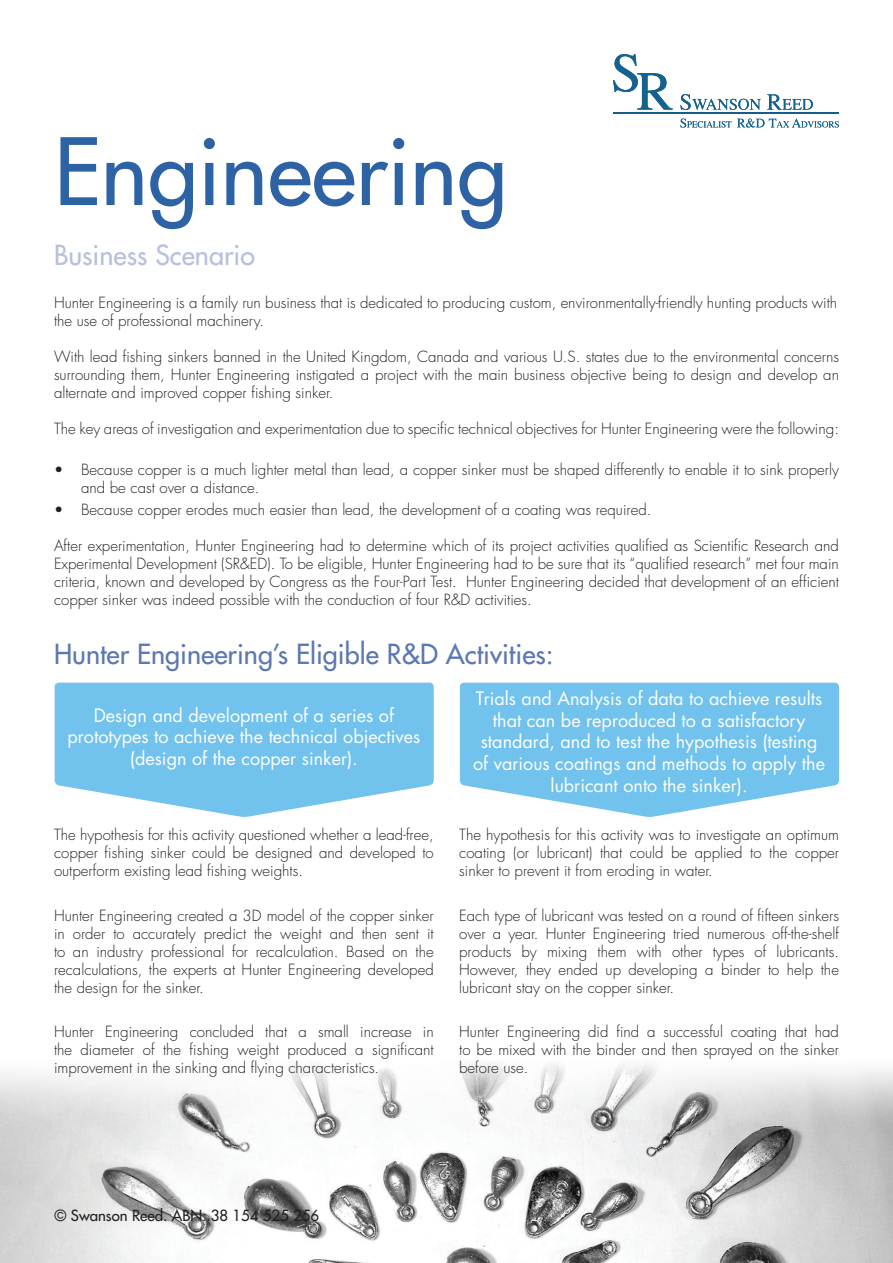
<style>
.page{position:relative;width:893px;height:1263px;background:#fff}
.page>*{position:absolute;margin:0;border:0;box-sizing:border-box;transform-origin:0 0}
.t1{font:500 90px "Futura Std";color:#2d63a4}
.t2{font:500 27px "Futura Std";color:#5c78b3}
.t3{font:500 27px "Futura Std";color:#b7c0dd}
.t4{font:18px/21.6px "Futura Std";color:#fff;text-align:center}
.t5{font:300 15px/18px "Futura Std";color:#231f20;text-align:justify}
.t6{font:500 15px "Futura Std";color:#231f20}
</style>
<div class="page">
<img style="left:0;top:1063px;width:893px;height:200px">
<svg style="left:680px;top:119px;width:51px;height:9px"></svg>
<svg style="left:613px;top:54px;width:60px;height:56px"></svg>
<svg style="left:680px;top:94px;width:81px;height:16px"></svg>
<svg style="left:767px;top:94px;width:46px;height:16px"></svg>
<hr style="left:613px;top:112px;width:226px;height:2px;background:#15628e">
<svg style="left:737px;top:119px;width:102px;height:9px"></svg>
<svg style="left:55px;top:683px;width:379px;height:134px;background:#82c9ef"></svg>
<svg style="left:460px;top:683px;width:379px;height:134px;background:#82c9ef"></svg>
<h1 class="t1" style="left:54px;top:115px;width:455px">Engineering</h1>
<h2 class="t3" style="left:54px;top:238px;width:202px">Business Scenario</h2>
<p class="t5" style="left:54px;top:294px;width:785px">Hunter Engineering is a family run business that is dedicated to producing custom, environmentally-friendly hunting products with the use of professional machinery.</p>
<p class="t5" style="left:54px;top:348px;width:786px">With lead fishing sinkers banned in the United Kingdom, Canada and various U.S. states due to the environmental concerns surrounding them, Hunter Engineering instigated a project with the main business objective being to design and develop an alternate and improved copper fishing sinker.</p>
<p class="t5" style="left:54px;top:420px;width:786px">The key areas of investigation and experimentation due to specific technical objectives for Hunter Engineering were the following:</p>
<p class="t5" style="left:81px;top:461px;width:759px;text-indent:-27px">• Because copper is a much lighter metal than lead, a copper sinker must be shaped differently to enable it to sink properly and be cast over a distance.</p>
<p class="t5" style="left:54px;top:501px;width:599px">• Because copper erodes much easier than lead, the development of a coating was required.</p>
<p class="t5" style="left:54px;top:537px;width:786px">After experimentation, Hunter Engineering had to determine which of its project activities qualified as Scientific Research and Experimental Development (SR&amp;ED). To be eligible, Hunter Engineering had to be sure that its “qualified research” met four main criteria, known and developed by Congress as the Four-Part Test. Hunter Engineering decided that development of an efficient copper sinker was indeed possible with the conduction of four R&amp;D activities.</p>
<h2 class="t2" style="left:54px;top:637px;width:501px">Hunter Engineering’s Eligible R&amp;D Activities:</h2>
<p class="t4" style="left:68px;top:704px;width:354px">Design and development of a series of prototypes to achieve the technical objectives (design of the copper sinker).</p>
<p class="t5" style="left:54px;top:826px;width:381px">The hypothesis for this activity questioned whether a lead-free, copper fishing sinker could be designed and developed to outperform existing lead fishing weights.</p>
<p class="t5" style="left:54px;top:907px;width:381px">Hunter Engineering created a 3D model of the copper sinker in order to accurately predict the weight and then sent it to an industry professional for recalculation. Based on the recalculations, the experts at Hunter Engineering developed the design for the sinker.</p>
<p class="t5" style="left:54px;top:1023px;width:381px">Hunter Engineering concluded that a small increase in the diameter of the fishing weight produced a significant improvement in the sinking and flying characteristics.</p>
<p class="t4" style="left:473px;top:688px;width:353px">Trials and Analysis of data to achieve results that can be reproduced to a satisfactory standard, and to test the hypothesis (testing of various coatings and methods to apply the lubricant onto the sinker).</p>
<p class="t5" style="left:459px;top:826px;width:381px">The hypothesis for this activity was to investigate an optimum coating (or lubricant) that could be applied to the copper sinker to prevent it from eroding in water.</p>
<p class="t5" style="left:459px;top:907px;width:381px">Each type of lubricant was tested on a round of fifteen sinkers over a year. Hunter Engineering tried numerous off-the-shelf products by mixing them with other types of lubricants.<br>However, they ended up developing a binder to help the lubricant stay on the copper sinker.</p>
<p class="t5" style="left:459px;top:1023px;width:381px">Hunter Engineering did find a successful coating that had to be mixed with the binder and then sprayed on the sinker before use.</p>
<p class="t6" style="left:55px;top:1206px;width:266px">© Swanson Reed. ABN: 38 154 525 256</p>
</div>
